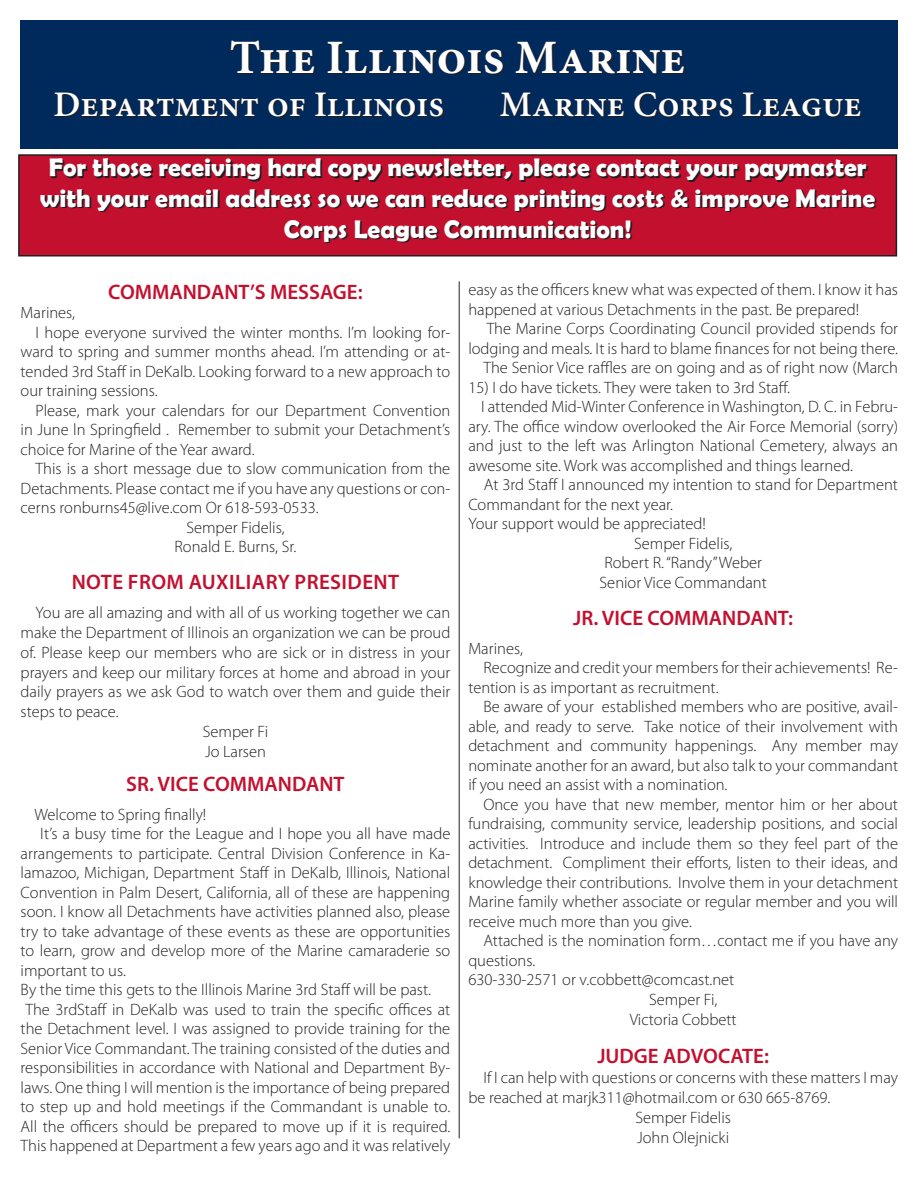
<style>
.page{position:relative;width:918px;height:1188px;background:#fff}
.page>*{position:absolute;margin:0;border:0;box-sizing:border-box;transform-origin:0 0}
.t1{font:700 48px "Minion Pro";color:#fff}
.t2{font:600 36px "Minion Pro";color:#fff}
.t3{font:700 25.5px/30.6px "Berlin Sans FB Demi";color:#fff;text-align:center}
.t4{font:600 21px "Myriad Pro";color:#c3102f}
.t5{font:600 21px "Myriad Pro";letter-spacing:.02em;color:#c3102f}
.t6{font:300 16.5px/19.5px "Myriad Pro";color:#231f20}
</style>
<div class="page">
<div style="left:20px;top:20px;width:878px;height:129px;background:#00295c"></div>
<div style="left:19px;top:155px;width:877px;height:101px;background:#c3102f"></div>
<div style="left:18px;top:154px;width:879px;height:102px;border:2px solid #231f20"></div>
<hr style="left:459px;top:281px;width:1px;height:857px;background:#231f20">
<h1 class="t1" style="left:230px;top:24px;width:457px">The Illinois Marine</h1>
<h2 class="t2" style="left:53px;top:79px;width:392px">Department of Illinois</h2>
<h2 class="t2" style="left:500px;top:79px;width:363px">Marine Corps League</h2>
<h3 class="t3" style="left:40px;top:152px;width:836px">For those receiving hard copy newsletter, please contact your paymaster with your email address so we can reduce printing costs &amp; improve Marine<br>Corps League Communication!</h3>
<p class="t4" style="left:108px;top:278px;width:256px">COMMANDANT’S MESSAGE:</p>
<p class="t6" style="left:21px;top:303px;width:56px">Marines,</p>
<p class="t6" style="left:36px;top:323px;width:416px">I hope everyone survived the winter months. I’m looking for-</p>
<p class="t6" style="left:21px;top:342px;width:431px">ward to spring and summer months ahead. I’m attending or at-</p>
<p class="t6" style="left:21px;top:362px;width:431px">tended 3rd Staff in DeKalb. Looking forward to a new approach to</p>
<p class="t6" style="left:21px;top:381px;width:139px">our training sessions.</p>
<p class="t6" style="left:36px;top:401px;width:416px">Please, mark your calendars for our Department Convention</p>
<p class="t6" style="left:21px;top:420px;width:431px">in June ln Springfield . Remember to submit your Detachment’s</p>
<p class="t6" style="left:21px;top:440px;width:236px">choice for Marine of the Year award.</p>
<p class="t6" style="left:36px;top:459px;width:416px">This is a short message due to slow communication from the</p>
<p class="t6" style="left:21px;top:479px;width:431px">Detachments. Please contact me if you have any questions or con-</p>
<p class="t6" style="left:21px;top:498px;width:300px">cerns ronburns45@live.com Or 618-593-0533.</p>
<p class="t6" style="left:186px;top:518px;width:100px">Semper Fidelis,</p>
<p class="t6" style="left:175px;top:537px;width:123px">Ronald E. Burns, Sr.</p>
<p class="t4" style="left:72px;top:569px;width:28px">NOTE</p>
<p class="t5" style="left:128px;top:569px;width:234px">FROM AUXILIARY PRESIDENT</p>
<p class="t6" style="left:36px;top:603px;width:416px">You are all amazing and with all of us working together we can</p>
<p class="t6" style="left:21px;top:623px;width:431px">make the Department of Illinois an organization we can be proud</p>
<p class="t6" style="left:21px;top:643px;width:431px">of. Please keep our members who are sick or in distress in your</p>
<p class="t6" style="left:21px;top:663px;width:431px">prayers and keep our military forces at home and abroad in your</p>
<p class="t6" style="left:21px;top:682px;width:431px">daily prayers as we ask God to watch over them and guide their</p>
<p class="t6" style="left:21px;top:702px;width:100px">steps to peace.</p>
<p class="t6" style="left:203px;top:722px;width:67px">Semper Fi</p>
<p class="t6" style="left:205px;top:742px;width:62px">Jo Larsen</p>
<p class="t4" style="left:126px;top:771px;width:220px">SR. VICE COMMANDANT</p>
<p class="t6" style="left:34px;top:805px;width:173px">Welcome to Spring finally!</p>
<p class="t6" style="left:40px;top:824px;width:412px">It’s a busy time for the League and I hope you all have made</p>
<p class="t6" style="left:21px;top:844px;width:431px">arrangements to participate. Central Division Conference in Ka-</p>
<p class="t6" style="left:21px;top:863px;width:431px">lamazoo, Michigan, Department Staff in DeKalb, Illinois, National</p>
<p class="t6" style="left:21px;top:883px;width:431px">Convention in Palm Desert, California, all of these are happening</p>
<p class="t6" style="left:21px;top:902px;width:431px">soon. I know all Detachments have activities planned also, please</p>
<p class="t6" style="left:21px;top:922px;width:431px">try to take advantage of these events as these are opportunities</p>
<p class="t6" style="left:21px;top:941px;width:431px">to learn, grow and develop more of the Marine camaraderie so</p>
<p class="t6" style="left:21px;top:961px;width:107px">important to us.</p>
<p class="t6" style="left:21px;top:980px;width:412px">By the time this gets to the Illinois Marine 3rd Staff will be past.</p>
<p class="t6" style="left:26px;top:1000px;width:426px">The 3rdStaff in DeKalb was used to train the specific offices at</p>
<p class="t6" style="left:21px;top:1019px;width:431px">the Detachment level. I was assigned to provide training for the</p>
<p class="t6" style="left:21px;top:1039px;width:431px">Senior Vice Commandant. The training consisted of the duties and</p>
<p class="t6" style="left:21px;top:1058px;width:431px">responsibilities in accordance with National and Department By-</p>
<p class="t6" style="left:21px;top:1078px;width:431px">laws. One thing I will mention is the importance of being prepared</p>
<p class="t6" style="left:21px;top:1097px;width:431px">to step up and hold meetings if the Commandant is unable to.</p>
<p class="t6" style="left:21px;top:1117px;width:431px">All the officers should be prepared to move up if it is required.</p>
<p class="t6" style="left:21px;top:1136px;width:431px">This happened at Department a few years ago and it was relatively</p>
<p class="t6" style="left:468px;top:280px;width:431px">easy as the officers knew what was expected of them. I know it has happened at various Detachments in the past. Be prepared!</p>
<p class="t6" style="left:468px;top:319px;width:431px;text-align:right">The Marine Corps Coordinating Council provided stipends for lodging and meals. It is hard to blame finances for not being there.<br>The Senior Vice raffles are on going and as of right now (March</p>
<p class="t6" style="left:468px;top:378px;width:323px">15) I do have tickets. They were taken to 3rd Staff.</p>
<p class="t6" style="left:481px;top:397px;width:418px">I attended Mid-Winter Conference in Washington, D. C. in Febru-</p>
<p class="t6" style="left:468px;top:417px;width:431px">ary. The office window overlooked the Air Force Memorial (sorry)</p>
<p class="t6" style="left:468px;top:436px;width:431px">and just to the left was Arlington National Cemetery, always an</p>
<p class="t6" style="left:468px;top:456px;width:386px">awesome site. Work was accomplished and things learned.</p>
<p class="t6" style="left:484px;top:475px;width:416px">At 3rd Staff I announced my intention to stand for Department</p>
<p class="t6" style="left:468px;top:495px;width:206px">Commandant for the next year.</p>
<p class="t6" style="left:468px;top:514px;width:239px">Your support would be appreciated!</p>
<p class="t6" style="left:634px;top:534px;width:100px">Semper Fidelis,</p>
<p class="t6" style="left:604px;top:553px;width:159px">Robert R. “Randy” Weber</p>
<p class="t6" style="left:600px;top:573px;width:169px">Senior Vice Commandant</p>
<p class="t4" style="left:573px;top:605px;width:222px">JR. VICE COMMANDANT:</p>
<p class="t6" style="left:468px;top:639px;width:56px">Marines,</p>
<p class="t6" style="left:483px;top:658px;width:416px">Recognize and credit your members for their achievements! Re-</p>
<p class="t6" style="left:468px;top:678px;width:252px">tention is as important as recruitment.</p>
<p class="t6" style="left:483px;top:697px;width:416px">Be aware of your established members who are positive, avail-</p>
<p class="t6" style="left:468px;top:717px;width:431px">able, and ready to serve. Take notice of their involvement with</p>
<p class="t6" style="left:468px;top:736px;width:431px">detachment and community happenings. Any member may</p>
<p class="t6" style="left:468px;top:756px;width:431px">nominate another for an award, but also talk to your commandant</p>
<p class="t6" style="left:468px;top:775px;width:261px">if you need an assist with a nomination.</p>
<p class="t6" style="left:483px;top:795px;width:416px">Once you have that new member, mentor him or her about</p>
<p class="t6" style="left:468px;top:814px;width:431px">fundraising, community service, leadership positions, and social</p>
<p class="t6" style="left:468px;top:834px;width:431px">activities. Introduce and include them so they feel part of the</p>
<p class="t6" style="left:468px;top:853px;width:431px">detachment. Compliment their efforts, listen to their ideas, and</p>
<p class="t6" style="left:468px;top:873px;width:431px">knowledge their contributions. Involve them in your detachment</p>
<p class="t6" style="left:468px;top:892px;width:431px">Marine family whether associate or regular member and you will</p>
<p class="t6" style="left:468px;top:912px;width:225px">receive much more than you give.</p>
<p class="t6" style="left:483px;top:931px;width:416px">Attached is the nomination form…contact me if you have any</p>
<p class="t6" style="left:468px;top:951px;width:68px">questions.</p>
<p class="t6" style="left:468px;top:970px;width:267px">630-330-2571 or v.cobbett@comcast.net</p>
<p class="t6" style="left:649px;top:990px;width:70px">Semper Fi,</p>
<p class="t6" style="left:630px;top:1010px;width:109px">Victoria Cobbett</p>
<p class="t4" style="left:597px;top:1043px;width:173px">JUDGE ADVOCATE:</p>
<p class="t6" style="left:483px;top:1068px;width:416px">If I can help with questions or concerns with these matters I may</p>
<p class="t6" style="left:468px;top:1088px;width:364px">be reached at marjk311@hotmail.com or 630 665-8769.</p>
<p class="t6" style="left:635px;top:1108px;width:97px">Semper Fidelis</p>
<p class="t6" style="left:637px;top:1128px;width:94px">John Olejnicki</p>
</div>
